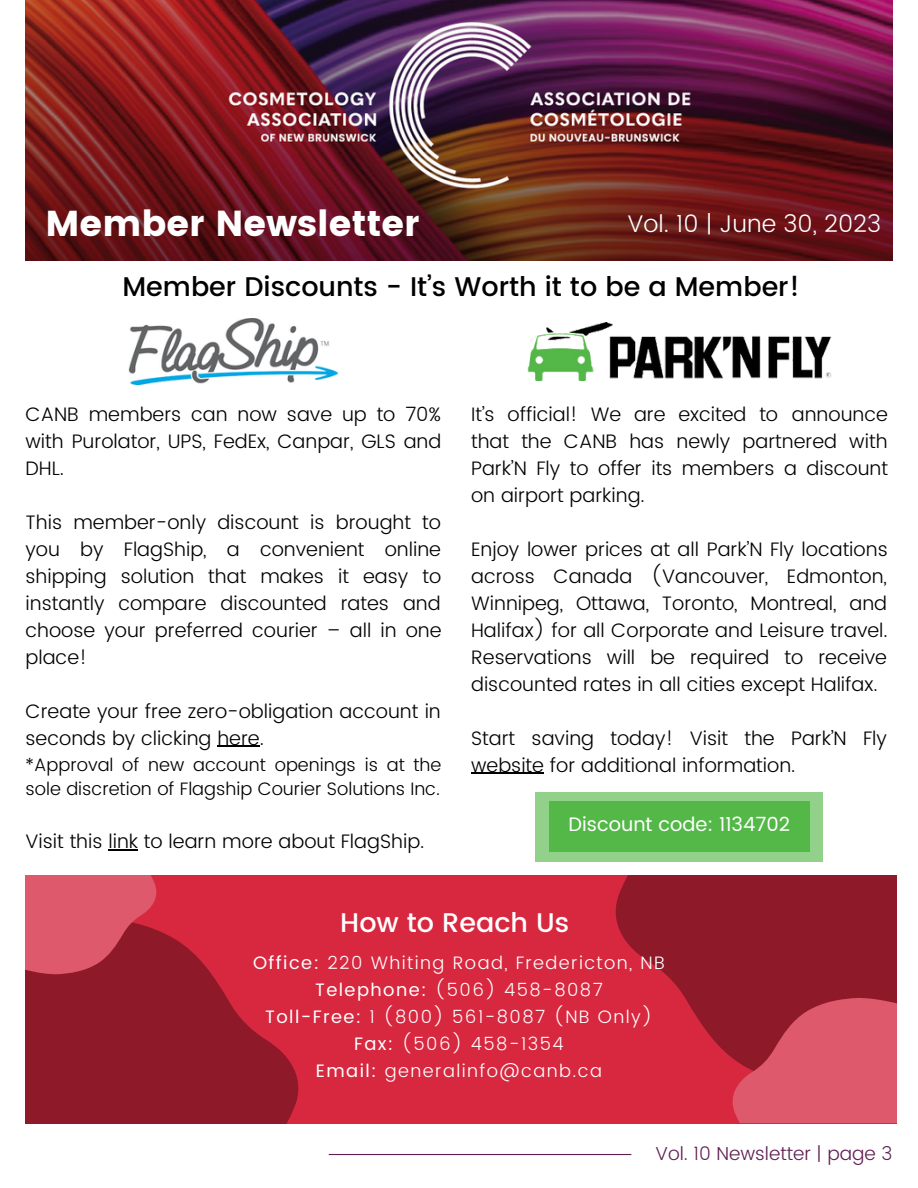
<style>
.page{position:relative;width:918px;height:1188px;background:#fff}
.page>*{position:absolute;margin:0;border:0;box-sizing:border-box;transform-origin:0 0}
.t1{font:36px "Poppins";color:#fff}
.t2{font:500 27px "Poppins";color:#000}
.t3{font:500 27px "Poppins";color:#fff}
.t4{font:300 24px "Poppins";color:#fff}
.t5{font:300 19.5px/27px "Poppins";color:#000;text-align:justify}
.t6{font:19.5px "Poppins";color:#fff}
.t7{font:300 18.75px "Poppins";color:#602052}
.t8{font:300 18px "Poppins";letter-spacing:.08em;color:#fff}
.t9{font:300 18px/24.8px "Poppins";color:#000}
.s1{font-weight:400}
</style>
<div class="page">
<hr style="left:329px;top:1154px;width:302px;height:1px;background:#602052">
<img style="left:26px;top:0;width:867px;height:260px">
<div style="left:26px;top:876px;width:871px;height:247px;background:#d82840"></div>
<svg style="left:26px;top:931px;width:273px;height:192px;fill:#8e1929"></svg>
<svg style="left:615px;top:876px;width:282px;height:212px;fill:#8e1929"></svg>
<svg style="left:728px;top:998px;width:168px;height:124px;background:#cc4a5c"></svg>
<svg style="left:26px;top:876px;width:133px;height:98px;background:#cd4b5c"></svg>
<hr style="left:217px;top:746px;width:43px;height:1px;background:#000">
<hr style="left:108px;top:849px;width:30px;height:1px;background:#000">
<hr style="left:471px;top:773px;width:73px;height:1px;background:#000">
<img style="left:128px;top:318px;width:211px;height:67px">
<img style="left:527px;top:323px;width:305px;height:57px">
<div style="left:535px;top:792px;width:288px;height:70px;background:#92d18a"></div>
<div style="left:549px;top:801px;width:261px;height:51px;background:#54b848"></div>
<p class="t1" style="left:46px;top:202px;width:375px">Member Newsletter</p>
<p class="t4" style="left:628px;top:209px;width:255px">Vol. 10 | June 30, 2023</p>
<p class="t2" style="left:122px;top:271px;width:679px">Member Discounts - It’s Worth it to be a Member!</p>
<p class="t5" style="left:26px;top:400px;width:417px">CANB members can now save up to 70% with Purolator, UPS, FedEx, Canpar, GLS and DHL.</p>
<p class="t5" style="left:26px;top:508px;width:418px">This member-only discount is brought to you by FlagShip, a convenient online shipping solution that makes it easy to instantly compare discounted rates and choose your preferred courier – all in one place!</p>
<p class="t5" style="left:26px;top:697px;width:417px">Create your free zero-obligation account in seconds by clicking here.</p>
<p class="t9" style="left:26px;top:752px;width:417px">*Approval of new account openings is at the sole discretion of Flagship Courier Solutions Inc.</p>
<p class="t5" style="left:26px;top:828px;width:400px">Visit this link to learn more about FlagShip.</p>
<p class="t5" style="left:471px;top:400px;width:418px">It’s official! We are excited to announce that the CANB has newly partnered with Park’N Fly to offer its members a discount on airport parking.</p>
<p class="t5" style="left:471px;top:535px;width:418px">Enjoy lower prices at all Park’N Fly locations across Canada (Vancouver, Edmonton, Winnipeg, Ottawa, Toronto, Montreal, and Halifax) for all Corporate and Leisure travel.<br>Reservations will be required to receive discounted rates in all cities except Halifax.</p>
<p class="t5" style="left:471px;top:724px;width:417px">Start saving today! Visit the Park’N Fly website for additional information.</p>
<p class="t6" style="left:569px;top:813px;width:223px">Discount code: 1134702</p>
<p class="t3" style="left:340px;top:907px;width:230px">How to Reach Us</p>
<p class="t8" style="left:253px;top:953px;width:413px"><span class="s1">Office:</span> 220 Whiting Road, Fredericton, NB</p>
<p class="t8" style="left:315px;top:980px;width:289px"><span class="s1">Telephone:</span> (506) 458-8087</p>
<p class="t8" style="left:265px;top:1007px;width:389px"><span class="s1">Toll-Free:</span> 1 (800) 561-8087 (NB Only)</p>
<p class="t8" style="left:354px;top:1034px;width:211px"><span class="s1">Fax:</span> (506) 458-1354</p>
<p class="t8" style="left:316px;top:1061px;width:288px"><span class="s1">Email:</span> generalinfo@canb.ca</p>
<p class="t7" style="left:656px;top:1142px;width:238px">Vol. 10 Newsletter | page 3</p>
</div>
